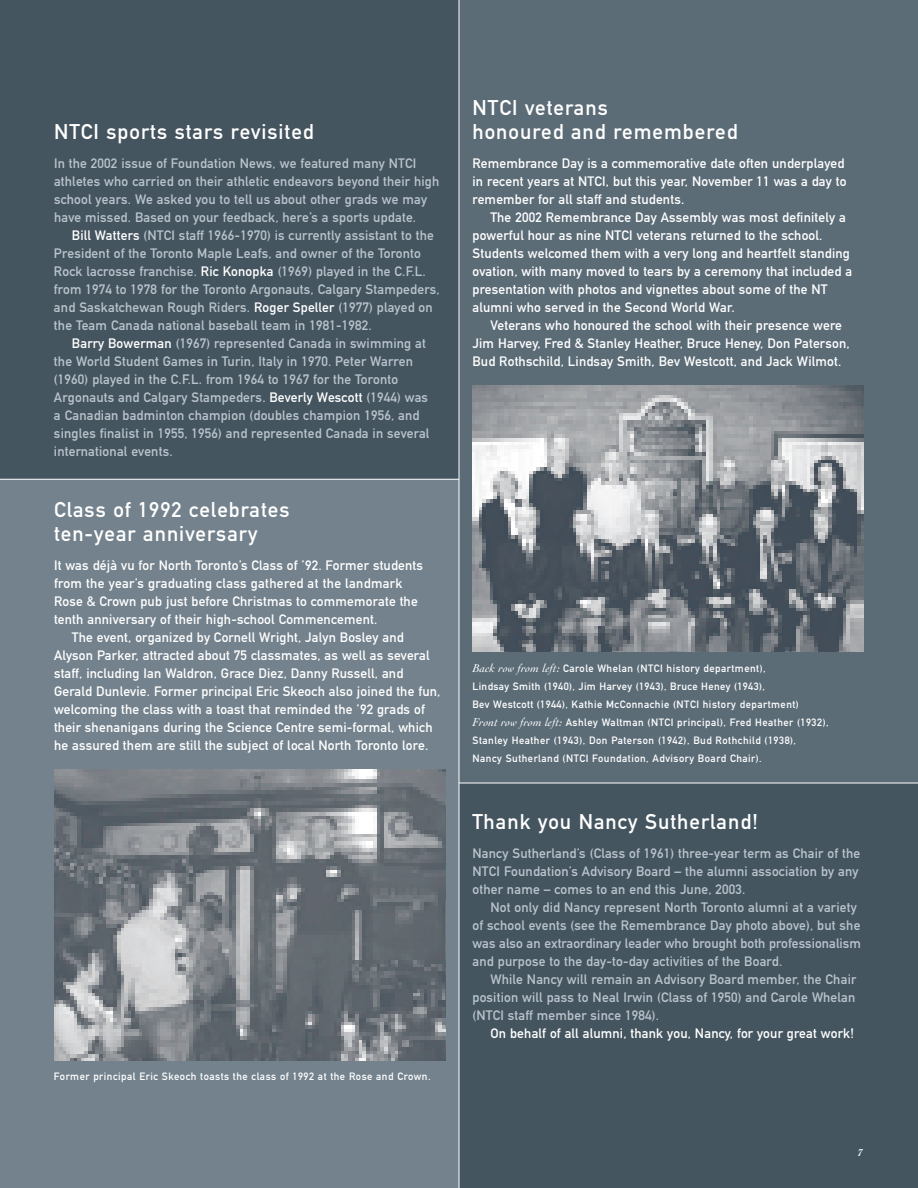
<style>
.page{position:relative;width:918px;height:1188px;background:#455560}
.page>*{position:absolute;margin:0;border:0;box-sizing:border-box;transform-origin:0 0}
.t1{font:21px/24px "DIN Mittelschrift";letter-spacing:.05em;color:#fff}
.t2{font:13.5px/18px "DIN Mittelschrift";letter-spacing:.015em;color:#bac4cc}
.t3{font:13.5px/18px "DIN Mittelschrift";letter-spacing:.015em;color:#fff}
.t4{font:10.5px/18px "DIN Mittelschrift";letter-spacing:.05em;color:#fff}
.t5{font:italic 700 10.5px "Cochin";color:#fff}
.s1{color:#fff}
.s2{font-family:"Cochin";font-style:italic;font-size:12px}
</style>
<div class="page">
<div style="left:0;top:479px;width:459px;height:709px;background:#73828d"></div>
<div style="left:459px;top:0;width:459px;height:783px;background:#5c6c77"></div>
<img style="left:54px;top:770px;width:392px;height:291px">
<img style="left:472px;top:386px;width:392px;height:265px">
<hr style="left:459px;top:0;width:1px;height:1188px;background:#fff">
<hr style="left:0;top:479px;width:459px;height:1px;background:#fff">
<hr style="left:459px;top:783px;width:459px;height:1px;background:#fff">
<h1 class="t1" style="left:54px;top:121px;width:261px">NTCI sports stars revisited</h1>
<p class="t2" style="left:54px;top:156px;width:387px">In the 2002 issue of Foundation News, we featured many NTCI athletes who carried on their athletic endeavors beyond their high school years. We asked you to tell us about other grads we may have missed. Based on your feedback, here’s a sports update.</p>
<p class="t2" style="left:54px;top:228px;width:387px;text-indent:18px"><span class="s1">Bill Watters</span> (NTCI staff 1966-1970) is currently assistant to the President of the Toronto Maple Leafs, and owner of the Toronto Rock lacrosse franchise. <span class="s1">Ric Konopka</span> (1969) played in the C.F.L. from 1974 to 1978 for the Toronto Argonauts, Calgary Stampeders, and Saskatchewan Rough Riders. <span class="s1">Roger Speller</span> (1977) played on the Team Canada national baseball team in 1981-1982.</p>
<p class="t2" style="left:54px;top:336px;width:377px;text-indent:18px"><span class="s1">Barry Bowerman</span> (1967) represented Canada in swimming at the World Student Games in Turin, Italy in 1970. Peter Warren (1960) played in the C.F.L. from 1964 to 1967 for the Toronto Argonauts and Calgary Stampeders. <span class="s1">Beverly Wescott</span> (1944) was a Canadian badminton champion (doubles champion 1956, and singles finalist in 1955, 1956) and represented Canada in several international events.</p>
<h1 class="t1" style="left:54px;top:500px;width:237px">Class of 1992 celebrates ten-year anniversary</h1>
<p class="t3" style="left:54px;top:558px;width:371px">It was déjà vu for North Toronto’s Class of ’92. Former students from the year’s graduating class gathered at the landmark Rose &amp; Crown pub just before Christmas to commemorate the tenth anniversary of their high-school Commencement.</p>
<p class="t3" style="left:54px;top:630px;width:388px;text-indent:18px">The event, organized by Cornell Wright, Jalyn Bosley and Alyson Parker, attracted about 75 classmates, as well as several staff, including Ian Waldron, Grace Diez, Danny Russell, and Gerald Dunlevie. Former principal Eric Skeoch also joined the fun, welcoming the class with a toast that reminded the ’92 grads of their shenanigans during the Science Centre semi-formal, which he assured them are still the subject of local North Toronto lore.</p>
<p class="t4" style="left:54px;top:1068px;width:378px">Former principal Eric Skeoch toasts the class of 1992 at the Rose and Crown.</p>
<h1 class="t1" style="left:472px;top:97px;width:267px">NTCI veterans<br>honoured and remembered</h1>
<p class="t3" style="left:472px;top:156px;width:375px">Remembrance Day is a commemorative date often underplayed in recent years at NTCI, but this year, November 11 was a day to remember for all staff and students.</p>
<p class="t3" style="left:472px;top:210px;width:381px;text-indent:18px">The 2002 Remembrance Day Assembly was most definitely a powerful hour as nine NTCI veterans returned to the school.<br>Students welcomed them with a very long and heartfelt standing ovation, with many moved to tears by a ceremony that included a presentation with photos and vignettes about some of the NT alumni who served in the Second World War.</p>
<p class="t3" style="left:472px;top:318px;width:379px;text-indent:18px">Veterans who honoured the school with their presence were<br>Jim Harvey, Fred &amp; Stanley Heather, Bruce Heney, Don Paterson,<br>Bud Rothschild, Lindsay Smith, Bev Westcott, and Jack Wilmot.</p>
<p class="t4" style="left:472px;top:660px;width:358px"><span class="s2">Back row from left:</span> Carole Whelan (NTCI history department),<br>Lindsay Smith (1940), Jim Harvey (1943), Bruce Heney (1943),<br>Bev Westcott (1944), Kathie McConnachie (NTCI history department)<br><span class="s2">Front row from left:</span> Ashley Waltman (NTCI principal), Fred Heather (1932), Stanley Heather (1943), Don Paterson (1942), Bud Rothchild (1938),<br>Nancy Sutherland (NTCI Foundation, Advisory Board Chair).</p>
<h1 class="t1" style="left:472px;top:811px;width:287px">Thank you Nancy Sutherland!</h1>
<p class="t2" style="left:472px;top:846px;width:389px">Nancy Sutherland’s (Class of 1961) three-year term as Chair of the<br>NTCI Foundation’s Advisory Board – the alumni association by any other name – comes to an end this June, 2003.</p>
<p class="t2" style="left:472px;top:900px;width:390px;text-indent:18px">Not only did Nancy represent North Toronto alumni at a variety of school events (see the Remembrance Day photo above), but she was also an extraordinary leader who brought both professionalism and purpose to the day-to-day activities of the Board.</p>
<p class="t2" style="left:472px;top:972px;width:385px;text-align:justify;text-indent:18px">While Nancy will remain an Advisory Board member, the Chair position will pass to Neal Irwin (Class of 1950) and Carole Whelan (NTCI staff member since 1984).</p>
<p class="t3" style="left:490px;top:1026px;width:365px">On behalf of all alumni, thank you, Nancy, for your great work!</p>
<p class="t5" style="left:857px;top:1149px;width:7px">7</p>
</div>
